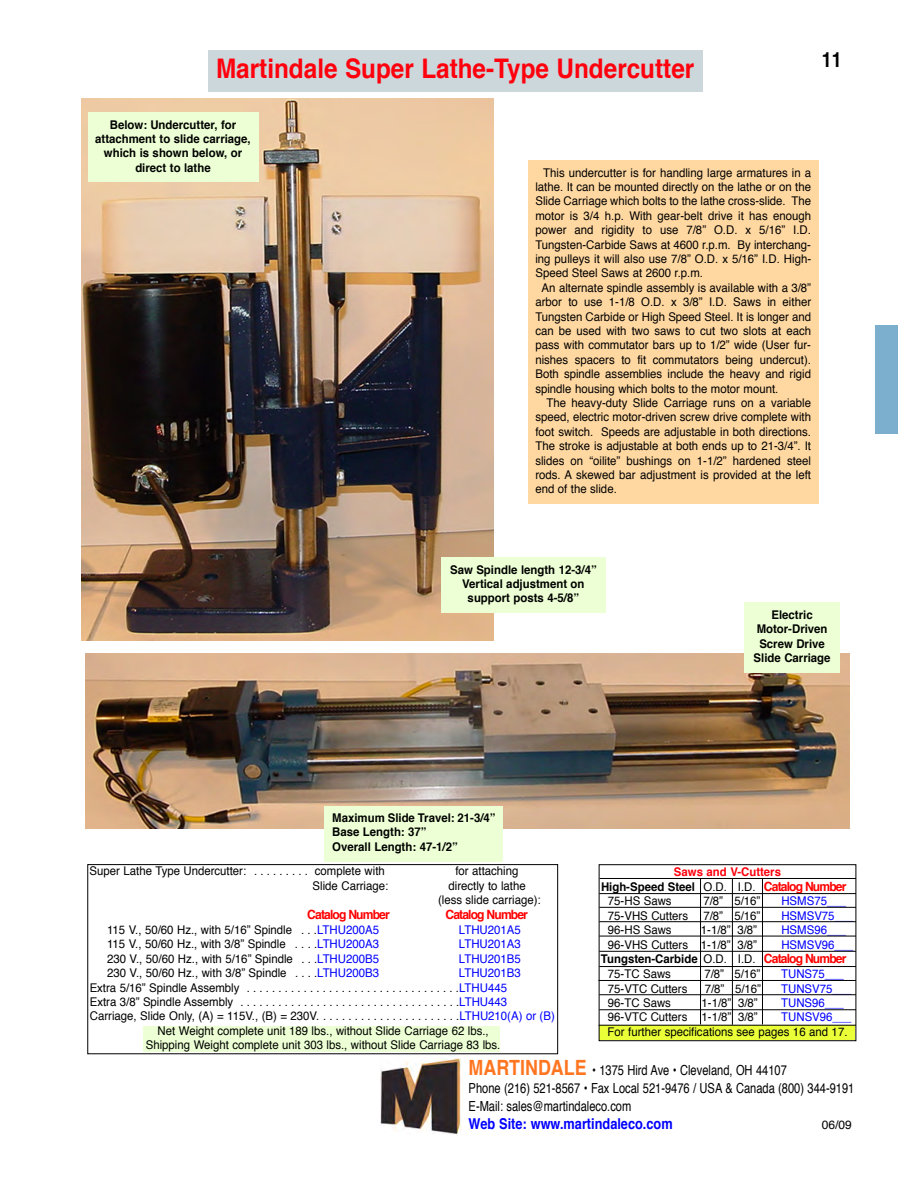
<style>
.page{position:relative;width:918px;height:1187px;background:#fff}
.page>*{position:absolute;margin:0;border:0;box-sizing:border-box;transform-origin:0 0}
.t1{font:700 27px "Helvetica";color:#ff000d;scale:.9 1}
.t2{font:700 21px "Helvetica";color:#000;scale:.85 1}
.t3{font:700 15px "Helvetica";color:#00f;scale:.85 1}
.t4{font:13.8px/18px "Helvetica";color:#000;scale:.8 1}
.t5{font:700 12.75px "Helvetica";letter-spacing:-.07em;color:#f00;scale:.95 1}
.t6{font:12px/14.4px "Helvetica";color:#000;text-align:center;scale:.95 1}
.t7{font:700 12px/14.4px "Helvetica";color:#000;text-align:center;scale:.95 1}
.t8{font:12px "Helvetica";color:#00f;scale:.95 1}
.t9{font:700 12px "Helvetica";color:#ff000d;scale:.95 1}
.t10{font:12px "Helvetica";color:#000}
.s1{color:#00f}
.s2{font-weight:400}
.s3{font-size:12.75px;color:#f00}
.s4{font-weight:700;font-size:21px;color:#ff7621}
</style>
<div class="page">
<div style="left:600px;top:1025px;width:255px;height:14px;background:#ebff38"></div>
<div style="left:599px;top:864px;width:257px;height:177px;border:1px solid #000"></div>
<div style="left:143px;top:1025px;width:356px;height:26px;background:#edffd4"></div>
<img style="left:381px;top:1055px;width:80px;height:79px">
<div style="left:875px;top:325px;width:23px;height:109px;background:#7caece"></div>
<img style="left:85px;top:653px;width:764px;height:175px">
<div style="left:528px;top:160px;width:291px;height:344px;background:#ffd8a1"></div>
<img style="left:82px;top:98px;width:411px;height:543px">
<div style="left:441px;top:557px;width:164px;height:56px;background:#edffd4"></div>
<div style="left:88px;top:112px;width:170px;height:70px;background:#edffd4"></div>
<div style="left:87px;top:864px;width:471px;height:190px;border:1px solid #000"></div>
<div style="left:208px;top:50px;width:494px;height:41px;background:#ccd7db"></div>
<svg style="left:598px;top:877px;width:259px;height:148px"></svg>
<div style="left:325px;top:805px;width:178px;height:56px;background:#edffd4"></div>
<div style="left:745px;top:602px;width:95px;height:71px;background:#edffd4"></div>
<h1 class="t1" style="left:216px;top:57px;width:533px">Martindale Super Lathe-Type Undercutter</h1>
<h2 class="t2" style="left:822px;top:50px;width:25px">11</h2>
<p class="t7" style="left:95px;top:118px;width:165px">Below: Undercutter, for attachment to slide carriage, which is shown below, or direct to lathe</p>
<p class="t6" style="left:543px;top:166px;width:283px">This undercutter is for handling large armatures in a</p>
<p class="t6" style="left:535px;top:180px;width:292px">lathe. It can be mounted directly on the lathe or on the</p>
<p class="t6" style="left:535px;top:195px;width:292px">Slide Carriage which bolts to the lathe cross-slide. The</p>
<p class="t6" style="left:535px;top:209px;width:292px">motor is 3/4 h.p. With gear-belt drive it has enough</p>
<p class="t6" style="left:535px;top:224px;width:292px">power and rigidity to use 7/8” O.D. x 5/16” I.D.</p>
<p class="t6" style="left:535px;top:238px;width:292px">Tungsten-Carbide Saws at 4600 r.p.m. By interchang-</p>
<p class="t6" style="left:535px;top:252px;width:292px">ing pulleys it will also use 7/8” O.D. x 5/16” I.D. High-</p>
<p class="t6" style="left:535px;top:267px;width:178px">Speed Steel Saws at 2600 r.p.m.</p>
<p class="t6" style="left:542px;top:281px;width:285px">An alternate spindle assembly is available with a 3/8”</p>
<p class="t6" style="left:535px;top:296px;width:292px">arbor to use 1-1/8 O.D. x 3/8” I.D. Saws in either</p>
<p class="t6" style="left:535px;top:310px;width:292px">Tungsten Carbide or High Speed Steel. It is longer and</p>
<p class="t6" style="left:535px;top:324px;width:292px">can be used with two saws to cut two slots at each</p>
<p class="t6" style="left:535px;top:339px;width:292px">pass with commutator bars up to 1/2” wide (User fur-</p>
<p class="t6" style="left:535px;top:353px;width:292px">nishes spacers to fit commutators being undercut).</p>
<p class="t6" style="left:535px;top:368px;width:292px">Both spindle assemblies include the heavy and rigid</p>
<p class="t6" style="left:535px;top:382px;width:257px">spindle housing which bolts to the motor mount.</p>
<p class="t6" style="left:546px;top:396px;width:280px">The heavy-duty Slide Carriage runs on a variable</p>
<p class="t6" style="left:535px;top:411px;width:292px">speed, electric motor-driven screw drive complete with</p>
<p class="t6" style="left:535px;top:425px;width:292px">foot switch. Speeds are adjustable in both directions.</p>
<p class="t6" style="left:535px;top:440px;width:292px">The stroke is adjustable at both ends up to 21-3/4”. It</p>
<p class="t6" style="left:535px;top:454px;width:292px">slides on “oilite” bushings on 1-1/2” hardened steel</p>
<p class="t6" style="left:535px;top:468px;width:292px">rods. A skewed bar adjustment is provided at the left</p>
<p class="t6" style="left:535px;top:483px;width:87px">end of the slide.</p>
<p class="t7" style="left:450px;top:563px;width:156px">Saw Spindle length 12-3/4”<br>Vertical adjustment on support posts 4-5/8”</p>
<p class="t7" style="left:754px;top:608px;width:83px">Electric<br>Motor-Driven<br>Screw Drive<br>Slide Carriage</p>
<p class="t7" style="left:332px;top:811px;width:173px;text-align:left">Maximum Slide Travel: 21-3/4”<br>Base Length: 37”<br>Overall Length: 47-1/2”</p>
<p class="t6" style="left:90px;top:865px;width:312px">Super Lathe Type Undercutter: . . . . . . . . . complete with</p>
<p class="t6" style="left:455px;top:865px;width:68px">for attaching</p>
<p class="t6" style="left:313px;top:879px;width:81px">Slide Carriage:</p>
<p class="t6" style="left:438px;top:879px;width:110px">directly to lathe (less slide carriage):</p>
<p class="t5" style="left:307px;top:909px;width:88px">Catalog Number</p>
<p class="t5" style="left:446px;top:909px;width:88px">Catalog Number</p>
<p class="t6" style="left:107px;top:923px;width:288px">115 V., 50/60 Hz., with 5/16” Spindle . . .<span class="s1">LTHU200A5</span></p>
<p class="t8" style="left:459px;top:924px;width:67px">LTHU201A5</p>
<p class="t6" style="left:107px;top:938px;width:288px">115 V., 50/60 Hz., with 3/8” Spindle . . . .<span class="s1">LTHU200A3</span></p>
<p class="t8" style="left:459px;top:939px;width:67px">LTHU201A3</p>
<p class="t6" style="left:107px;top:952px;width:288px">230 V., 50/60 Hz., with 5/16” Spindle . . .<span class="s1">LTHU200B5</span></p>
<p class="t8" style="left:459px;top:953px;width:67px">LTHU201B5</p>
<p class="t6" style="left:107px;top:966px;width:288px">230 V., 50/60 Hz., with 3/8” Spindle . . . .<span class="s1">LTHU200B3</span></p>
<p class="t8" style="left:459px;top:968px;width:67px">LTHU201B3</p>
<p class="t6" style="left:90px;top:981px;width:441px">Extra 5/16” Spindle Assembly ..................................<span class="s1">LTHU445</span></p>
<p class="t6" style="left:90px;top:995px;width:441px">Extra 3/8” Spindle Assembly ...................................<span class="s1">LTHU443</span></p>
<p class="t6" style="left:90px;top:1010px;width:491px">Carriage, Slide Only, (A) = 115V., (B) = 230V. . . . . . . . . . . . . . . . . . . . . . .<span class="s1">LTHU210(A) or (B)</span></p>
<p class="t6" style="left:158px;top:1024px;width:350px">Net Weight complete unit 189 lbs., without Slide Carriage 62 lbs.,</p>
<p class="t6" style="left:146px;top:1038px;width:375px">Shipping Weight complete unit 303 lbs., without Slide Carriage 83 lbs.</p>
<p class="t9" style="left:674px;top:866px;width:114px">Saws and V-Cutters</p>
<p class="t7" style="left:601px;top:880px;width:260px">High-Speed Steel <span class="s2">O.D. I.D.</span> <span class="s3">Catalog Number</span></p>
<p class="t6" style="left:608px;top:894px;width:69px">75-HS Saws</p>
<p class="t6" style="left:703px;top:894px;width:61px">7/8” 5/16”</p>
<p class="t8" style="left:781px;top:896px;width:70px">HSMS75___</p>
<p class="t6" style="left:608px;top:909px;width:86px">75-VHS Cutters</p>
<p class="t6" style="left:703px;top:909px;width:61px">7/8” 5/16”</p>
<p class="t8" style="left:781px;top:910px;width:78px">HSMSV75___</p>
<p class="t6" style="left:608px;top:923px;width:69px">96-HS Saws</p>
<p class="t6" style="left:701px;top:923px;width:61px">1-1/8” 3/8”</p>
<p class="t8" style="left:781px;top:924px;width:70px">HSMS96___</p>
<p class="t6" style="left:608px;top:938px;width:158px">96-VHS Cutters 1-1/8” 3/8”</p>
<p class="t8" style="left:781px;top:939px;width:78px">HSMSV96___</p>
<p class="t7" style="left:601px;top:953px;width:260px">Tungsten-Carbide <span class="s2">O.D. I.D.</span> <span class="s3">Catalog Number</span></p>
<p class="t6" style="left:608px;top:967px;width:68px">75-TC Saws</p>
<p class="t6" style="left:704px;top:967px;width:60px">7/8” 5/16”</p>
<p class="t8" style="left:781px;top:969px;width:68px">TUNS75___</p>
<p class="t6" style="left:608px;top:982px;width:85px">75-VTC Cutters</p>
<p class="t6" style="left:705px;top:982px;width:61px">7/8” 5/16”</p>
<p class="t8" style="left:781px;top:983px;width:76px">TUNSV75___</p>
<p class="t6" style="left:608px;top:996px;width:68px">96-TC Saws</p>
<p class="t6" style="left:702px;top:996px;width:61px">1-1/8” 3/8”</p>
<p class="t8" style="left:781px;top:997px;width:68px">TUNS96___</p>
<p class="t6" style="left:608px;top:1011px;width:159px">96-VTC Cutters 1-1/8” 3/8”</p>
<p class="t8" style="left:781px;top:1012px;width:76px">TUNSV96___</p>
<p class="t6" style="left:608px;top:1025px;width:254px">For further specifications see pages 16 and 17.</p>
<p class="t4" style="left:469px;top:1062px;width:484px"><span class="s4">MARTINDALE</span> • 1375 Hird Ave • Cleveland, OH 44107<br>Phone (216) 521-8567 • Fax Local 521-9476 / USA &amp; Canada (800) 344-9191<br>E-Mail: sales@martindaleco.com</p>
<p class="t3" style="left:469px;top:1117px;width:242px">Web Site: www.martindaleco.com</p>
<p class="t10" style="left:822px;top:1120px;width:32px">06/09</p>
</div>
